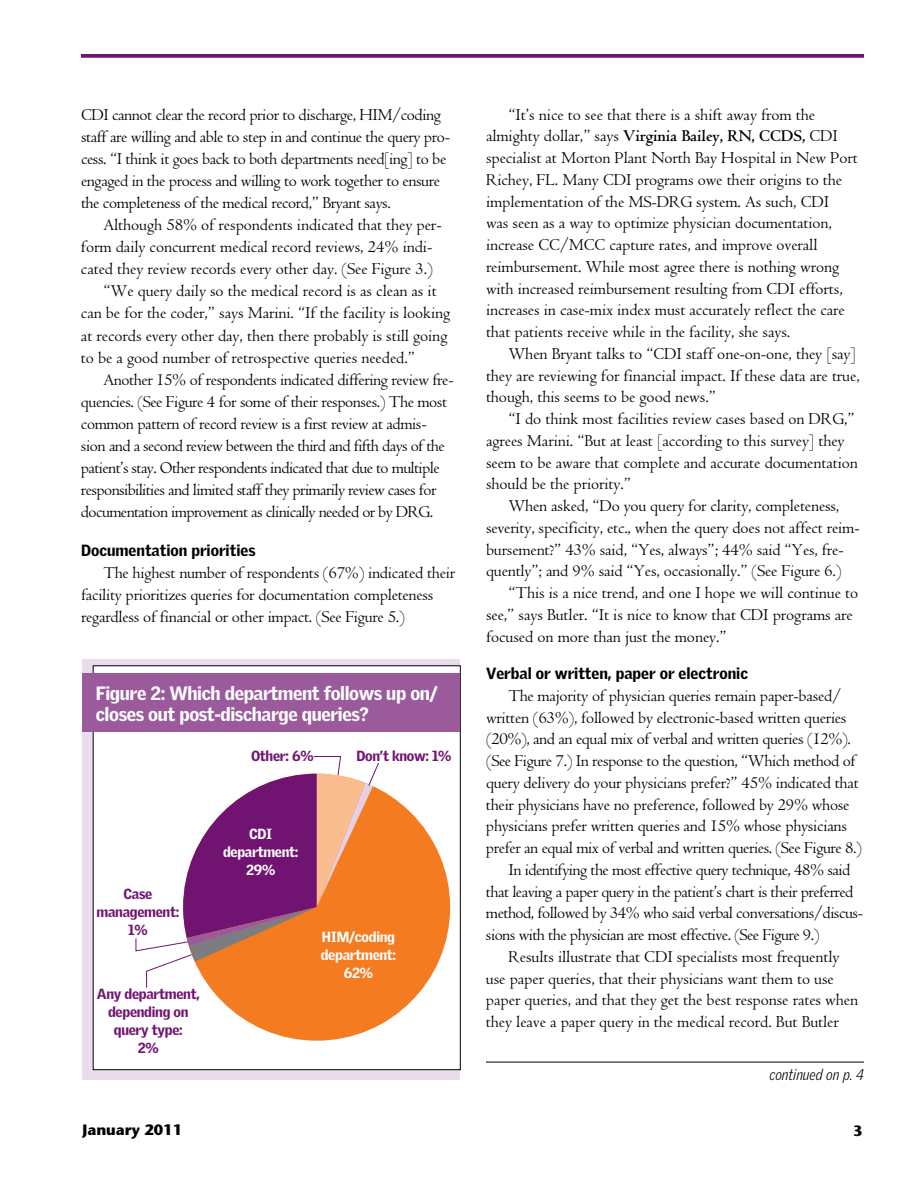
<style>
.page{position:relative;width:918px;height:1188px;background:#fff}
.page>*{position:absolute;margin:0;border:0;box-sizing:border-box;transform-origin:0 0}
.t1{font:900 18.75px/21px "Griffith Gothic";letter-spacing:-.02em;color:#fff}
.t2{font:17.25px/21.8px "Centaur MT Std";letter-spacing:-.01em;color:#000}
.t3{font:17.25px "Centaur MT Std";letter-spacing:-.035em;color:#000}
.t4{font:17.25px "Centaur MT Std";letter-spacing:-.03em;color:#000}
.t5{font:900 15.75px "Griffith Gothic";color:#000}
.t6{font:italic 300 15px "Griffith Gothic";color:#000;scale:.9 1}
.t7{font:700 15px "Stone Sans Std";color:#000}
.t8{font:900 14.25px/18px "Griffith Gothic";letter-spacing:-.02em;color:#711471;text-align:center}
.t9{font:900 14.25px/18px "Griffith Gothic";letter-spacing:-.02em;color:#fff;text-align:center}
.s1{font-weight:700}
</style>
<div class="page">
<svg style="left:81px;top:54px;width:783px;height:4px;background:#792279"></svg>
<hr style="left:486px;top:1062px;width:378px;height:1px;background:#000">
<div style="left:82px;top:660px;width:378px;height:420px;background:#eadcea"></div>
<div style="left:93px;top:666px;width:367px;height:404px;background:#fff"></div>
<div style="left:82px;top:674px;width:378px;height:58px;background:#9b5a9c"></div>
<div style="left:183px;top:774px;width:267px;height:267px;background:#f47b20;border-radius:50%"></div>
<svg style="left:135px;top:756px;width:245px;height:232px"></svg>
<p class="t2" style="left:81px;top:104px;width:371px">CDI cannot clear the record prior to discharge, HIM/coding staff are willing and able to step in and continue the query pro&shy;cess. “I think it goes back to both departments need[ing] to be engaged in the process and willing to work together to ensure the completeness of the medical record,” Bryant says.</p>
<p class="t2" style="left:103px;top:214px;width:340px">Although 58% of respondents indicated that they per-</p>
<p class="t2" style="left:81px;top:236px;width:353px">form daily concurrent medical record reviews, 24% indi-</p>
<p class="t2" style="left:81px;top:258px;width:353px">cated they review records every other day. (See Figure 3.)</p>
<p class="t2" style="left:103px;top:281px;width:335px">“We query daily so the medical record is as clean as it</p>
<p class="t2" style="left:81px;top:303px;width:371px">can be for the coder,” says Marini. “If the facility is looking</p>
<p class="t2" style="left:81px;top:325px;width:368px">at records every other day, then there probably is still going</p>
<p class="t2" style="left:81px;top:347px;width:336px">to be a good number of retrospective queries needed.”</p>
<p class="t2" style="left:103px;top:369px;width:352px">Another 15% of respondents indicated differing review fre-</p>
<p class="t2" style="left:81px;top:391px;width:368px">quencies. (See Figure 4 for some of their responses.) The most</p>
<p class="t2" style="left:81px;top:413px;width:347px">common pattern of record review is a first review at admis-</p>
<p class="t3" style="left:81px;top:436px;width:365px">sion and a second review between the third and fifth days of the</p>
<p class="t3" style="left:81px;top:458px;width:360px">patient’s stay. Other respondents indicated that due to multiple</p>
<p class="t3" style="left:81px;top:481px;width:357px">responsibilities and limited staff they primarily review cases for</p>
<p class="t3" style="left:81px;top:503px;width:354px">documentation improvement as clinically needed or by DRG.</p>
<p class="t5" style="left:81px;top:541px;width:176px">Documentation priorities</p>
<p class="t2" style="left:81px;top:562px;width:376px;text-indent:22px">The highest number of respondents (67%) indicated their facility prioritizes queries for documentation completeness regardless of financial or other impact. (See Figure 5.)</p>
<p class="t1" style="left:96px;top:682px;width:344px">Figure 2: Which department follows up on/ closes out post-discharge queries?</p>
<p class="t8" style="left:251px;top:747px;width:64px">Other: 6%</p>
<p class="t8" style="left:357px;top:747px;width:97px">Don’t know: 1%</p>
<p class="t8" style="left:97px;top:885px;width:84px">Case management:<br>1%</p>
<p class="t8" style="left:97px;top:985px;width:104px">Any department, depending on query type:<br>2%</p>
<p class="t9" style="left:223px;top:824px;width:77px">CDI department:<br>29%</p>
<p class="t9" style="left:321px;top:928px;width:77px">HIM/coding department:<br>62%</p>
<p class="t2" style="left:486px;top:104px;width:373px;text-indent:23px">“It’s nice to see that there is a shift away from the almighty dollar,” says <span class="s1">Virginia Bailey, RN, CCDS,</span> CDI specialist at Morton Plant North Bay Hospital in New Port Richey, FL. Many CDI programs owe their origins to the implementation of the MS-DRG system. As such, CDI<br>was seen as a way to optimize physician documentation, increase CC/MCC capture rates, and improve overall reimbursement. While most agree there is nothing wrong with increased reimbursement resulting from CDI efforts, increases in case-mix index must accurately reflect the care that patients receive while in the facility, she says.</p>
<p class="t2" style="left:486px;top:343px;width:375px;text-indent:22px">When Bryant talks to “CDI staff one-on-one, they [say] they are reviewing for financial impact. If these data are true, though, this seems to be good news.”</p>
<p class="t2" style="left:486px;top:408px;width:374px;text-indent:22px">“I do think most facilities review cases based on DRG,” agrees Marini. “But at least [according to this survey] they seem to be aware that complete and accurate documentation should be the priority.”</p>
<p class="t2" style="left:486px;top:495px;width:375px;text-indent:22px">When asked, “Do you query for clarity, completeness, severity, specificity, etc., when the query does not affect reim&shy;bursement?” 43% said, “Yes, always”; 44% said “Yes, fre&shy;quently”; and 9% said “Yes, occasionally.” (See Figure 6.)</p>
<p class="t2" style="left:486px;top:582px;width:374px;text-indent:22px">“This is a nice trend, and one I hope we will continue to see,” says Butler. “It is nice to know that CDI programs are focused on more than just the money.”</p>
<p class="t5" style="left:486px;top:664px;width:264px">Verbal or written, paper or electronic</p>
<p class="t2" style="left:508px;top:685px;width:334px">The majority of physician queries remain paper-based/</p>
<p class="t2" style="left:486px;top:707px;width:362px">written (63%), followed by electronic-based written queries</p>
<p class="t2" style="left:486px;top:729px;width:366px">(20%), and an equal mix of verbal and written queries (12%).</p>
<p class="t2" style="left:486px;top:750px;width:371px">(See Figure 7.) In response to the question, “Which method of</p>
<p class="t2" style="left:486px;top:772px;width:374px">query delivery do your physicians prefer?” 45% indicated that</p>
<p class="t2" style="left:486px;top:794px;width:365px">their physicians have no preference, followed by 29% whose</p>
<p class="t2" style="left:486px;top:816px;width:363px">physicians prefer written queries and 15% whose physicians</p>
<p class="t2" style="left:486px;top:837px;width:378px">prefer an equal mix of verbal and written queries. (See Figure 8.)</p>
<p class="t4" style="left:508px;top:860px;width:343px">In identifying the most effective query technique, 48% said</p>
<p class="t4" style="left:486px;top:882px;width:369px">that leaving a paper query in the patient’s chart is their preferred</p>
<p class="t4" style="left:486px;top:904px;width:379px">method, followed by 34% who said verbal conversations/discus-</p>
<p class="t4" style="left:486px;top:925px;width:335px">sions with the physician are most effective. (See Figure 9.)</p>
<p class="t2" style="left:508px;top:946px;width:333px">Results illustrate that CDI specialists most frequently</p>
<p class="t2" style="left:486px;top:968px;width:349px">use paper queries, that their physicians want them to use</p>
<p class="t2" style="left:486px;top:990px;width:374px">paper queries, and that they get the best response rates when</p>
<p class="t2" style="left:486px;top:1011px;width:354px">they leave a paper query in the medical record. But Butler</p>
<p class="t6" style="left:769px;top:1066px;width:107px">continued on p. 4</p>
<p class="t7" style="left:82px;top:1120px;width:101px">January 2011</p>
<p class="t7" style="left:853px;top:1122px;width:11px">3</p>
</div>
